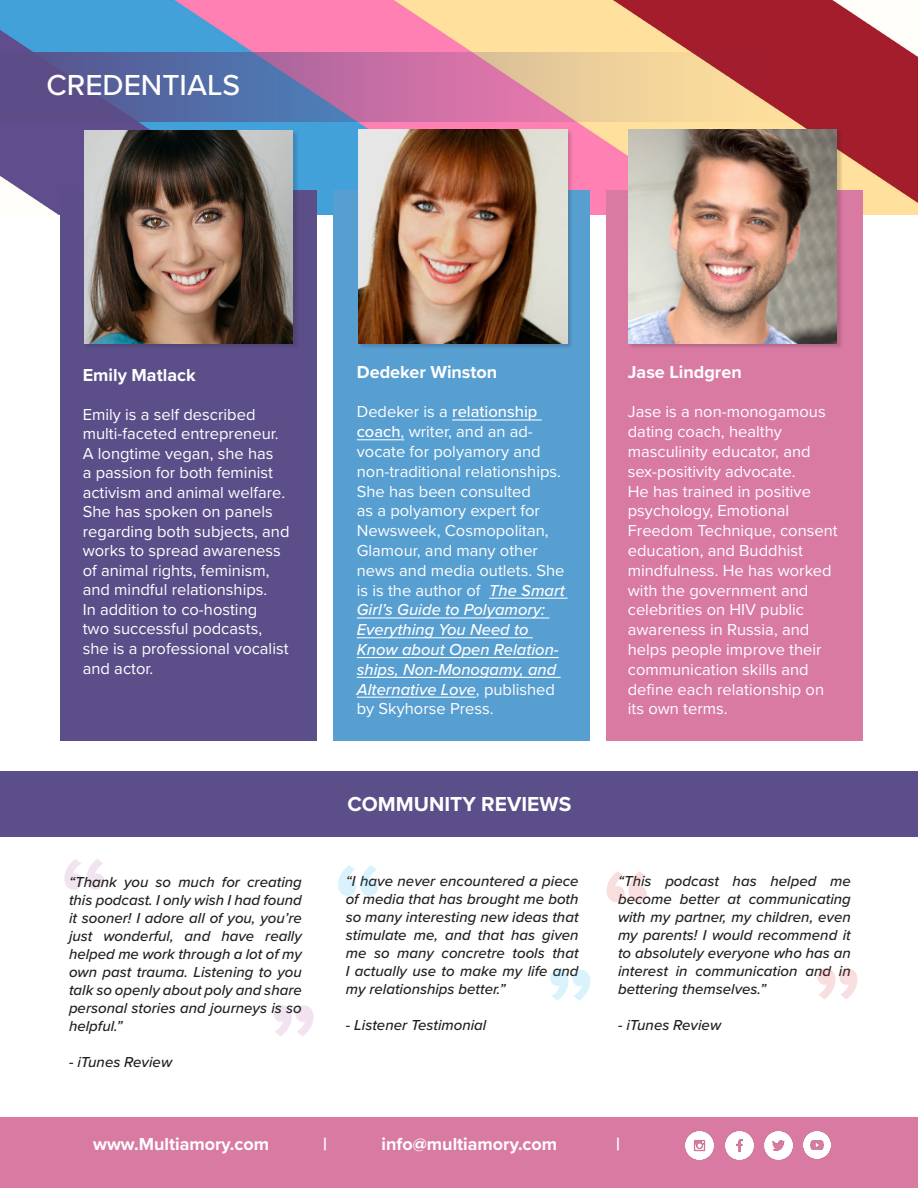
<style>
.page{position:relative;width:918px;height:1188px;background:#fff}
.page>*{position:absolute;margin:0;border:0;box-sizing:border-box;transform-origin:0 0}
.t1{font:700 108px "Proxima Nova";color:#a54499}
.t2{font:700 108px "Proxima Nova";color:#00aeef}
.t3{font:700 108px "Proxima Nova";color:#d1232a}
.t4{font:500 30px "Proxima Nova";color:#fff}
.t5{font:700 21px "Proxima Nova";color:#fff}
.t6{font:700 18px "Proxima Nova";color:#fff}
.t7{font:16.5px/19.8px "Proxima Nova";color:#fff}
.t8{font:italic 500 15px/18px "Proxima Nova";color:#231f20;text-align:justify}
.s1{font-weight:500}
.s2{font-weight:500;font-style:italic}
</style>
<div class="page">
<div style="left:0;top:772px;width:918px;height:65px;background:#5c4e89"></div>
<img style="left:0;top:0;width:918px;height:214px">
<div style="left:334px;top:190px;width:256px;height:551px;background:#579ed1"></div>
<div style="left:359px;top:129px;width:215px;height:220px;background:#231f20;opacity:.19"></div>
<img style="left:359px;top:129px;width:209px;height:214px">
<div style="left:60px;top:190px;width:256px;height:551px;background:#5c4e89"></div>
<div style="left:84px;top:130px;width:215px;height:219px;background:#231f20;opacity:.19"></div>
<img style="left:84px;top:130px;width:209px;height:213px">
<hr style="left:452px;top:419px;width:90px;height:2px;background:#fff">
<hr style="left:357px;top:439px;width:44px;height:1px;background:#fff">
<hr style="left:489px;top:598px;width:79px;height:1px;background:#fff">
<hr style="left:357px;top:617px;width:192px;height:2px;background:#fff">
<hr style="left:357px;top:637px;width:176px;height:1px;background:#fff">
<hr style="left:357px;top:657px;width:202px;height:1px;background:#fff">
<hr style="left:357px;top:677px;width:204px;height:1px;background:#fff">
<hr style="left:357px;top:697px;width:119px;height:1px;background:#fff">
<div style="left:606px;top:190px;width:256px;height:551px;background:#d97aa2"></div>
<div style="left:628px;top:129px;width:215px;height:220px;background:#231f20;opacity:.19"></div>
<img style="left:628px;top:129px;width:209px;height:214px">
<div style="left:0;top:1117px;width:918px;height:71px;background:#d97aa2"></div>
<svg style="left:1px;top:52px;width:916px;height:70px;background:#a47389"></svg>
<img style="left:726px;top:1132px;width:28px;height:28px">
<img style="left:686px;top:1132px;width:27px;height:28px">
<img style="left:765px;top:1132px;width:28px;height:28px">
<img style="left:804px;top:1132px;width:27px;height:27px">
<p class="t4" style="left:46px;top:63px;width:195px">CREDENTIALS</p>
<p class="t6" style="left:83px;top:361px;width:114px">Emily Matlack</p>
<p class="t7" style="left:83px;top:404px;width:208px">Emily is a self described multi-faceted entrepreneur.<br>A longtime vegan, she has<br>a passion for both feminist activism and animal welfare.<br>She has spoken on panels regarding both subjects, and works to spread awareness of animal rights, feminism, and mindful relationships.</p>
<p class="t7" style="left:83px;top:599px;width:176px">In addition to co-hosting</p>
<p class="t7" style="left:83px;top:618px;width:181px">two successful podcasts,</p>
<p class="t7" style="left:83px;top:638px;width:207px">she is a professional vocalist</p>
<p class="t7" style="left:83px;top:658px;width:72px">and actor.</p>
<p class="t6" style="left:357px;top:358px;width:142px">Dedeker Winston</p>
<p class="t7" style="left:357px;top:401px;width:209px">Dedeker is a <span class="s1">relationship coach</span>, writer, and an ad&shy;vocate for polyamory and non-traditional relationships.<br>She has been consulted<br>as a polyamory expert for<br>Newsweek, Cosmopolitan,<br>Glamour, and many other news and media outlets. She is is the author of <span class="s2">The Smart<br>Girl’s Guide to Polyamory:<br>Everything You Need to<br>Know about Open Relation&shy;ships, Non-Monogamy, and<br>Alternative Love</span>, published by Skyhorse Press.</p>
<p class="t6" style="left:628px;top:358px;width:115px">Jase Lindgren</p>
<p class="t7" style="left:628px;top:401px;width:211px">Jase is a non-monogamous dating coach, healthy masculinity educator, and sex-positivity advocate.<br>He has trained in positive psychology, Emotional<br>Freedom Technique, consent education, and Buddhist mindfulness. He has worked with the government and celebrities on HIV public awareness in Russia, and helps people improve their communication skills and define each relationship on its own terms.</p>
<h1 class="t1" style="left:60px;top:815px;width:51px">“</h1>
<p class="t8" style="left:69px;top:873px;width:234px">“Thank you so much for creating this podcast. I only wish I had found it sooner! I adore all of you, you’re just wonderful, and have really helped me work through a lot of my own past trauma. Listening to you talk so openly about poly and share personal stories and journeys is so helpful.”</p>
<p class="t8" style="left:69px;top:1053px;width:105px">- iTunes Review</p>
<h1 class="t1" style="left:268px;top:962px;width:51px">”</h1>
<p class="t5" style="left:347px;top:789px;width:225px">COMMUNITY REVIEWS</p>
<h1 class="t2" style="left:334px;top:822px;width:51px">“</h1>
<p class="t8" style="left:346px;top:871px;width:234px">“I have never encountered a piece of media that has brought me both so many interesting new ideas that stimulate me, and that has given me so many concretre tools that I actually use to make my life and my relationships better.”</p>
<p class="t8" style="left:346px;top:1015px;width:142px">- Listener Testimonial</p>
<h1 class="t2" style="left:545px;top:926px;width:51px">”</h1>
<h1 class="t3" style="left:602px;top:828px;width:51px">“</h1>
<p class="t8" style="left:618px;top:871px;width:234px">“This podcast has helped me become better at communicating with my partner, my children, even my parents! I would recommend it to absolutely everyone who has an interest in communication and in bettering themselves.”</p>
<p class="t8" style="left:618px;top:1015px;width:105px">- iTunes Review</p>
<h1 class="t3" style="left:812px;top:925px;width:51px">”</h1>
<p class="t6" style="left:93px;top:1130px;width:177px">www.Multiamory.com</p>
<p class="t6" style="left:323px;top:1130px;width:5px">|</p>
<p class="t6" style="left:382px;top:1130px;width:177px">info@multiamory.com</p>
<p class="t6" style="left:616px;top:1130px;width:5px">|</p>
</div>
